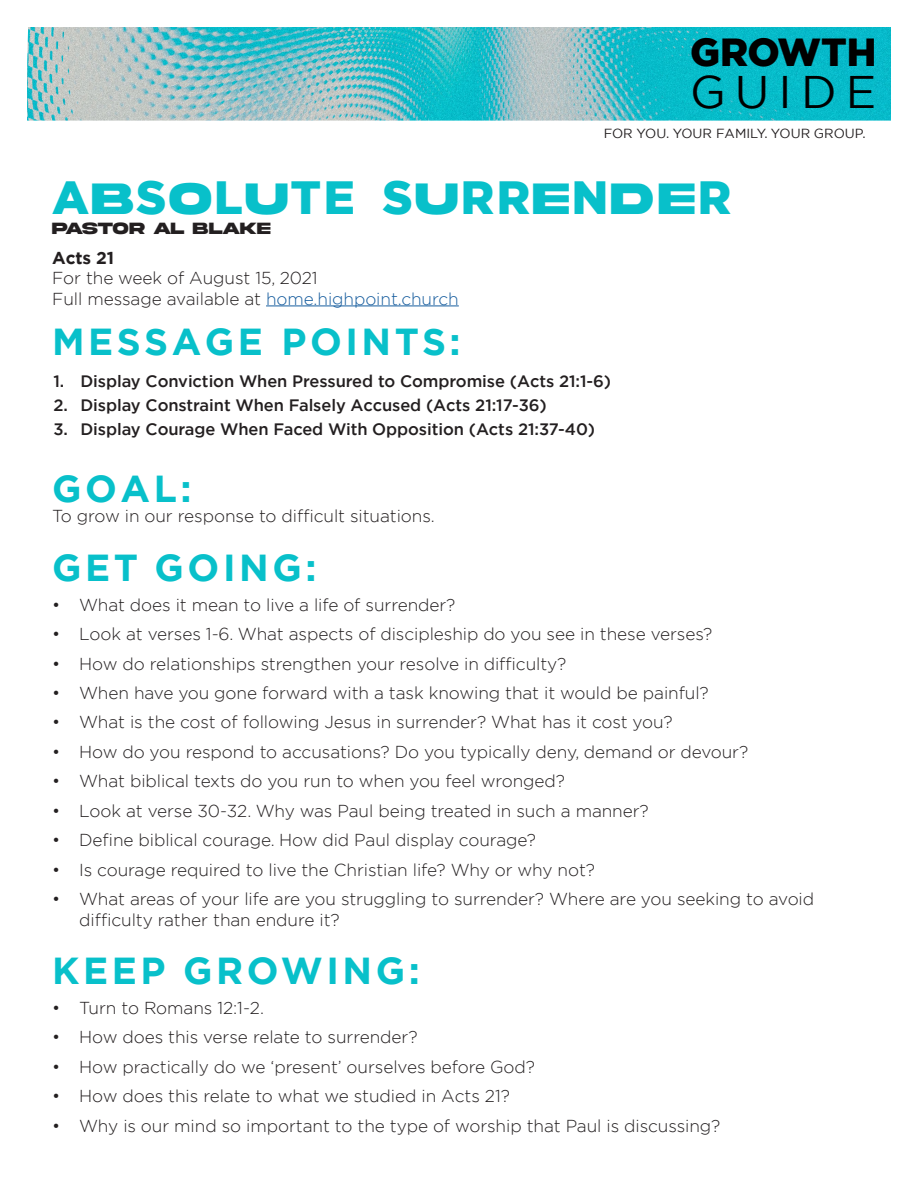
<style>
.page{position:relative;width:918px;height:1188px;background:#fff}
.page>*{position:absolute;margin:0;border:0;box-sizing:border-box;transform-origin:0 0}
.t1{font:900 46.5px "Gotham";color:#08c0ca}
.t2{font:45.6px "Gotham";letter-spacing:.2em;color:#000}
.t3{font:900 39.15px "Gotham";color:#000}
.t4{font:700 37.5px "Gotham";letter-spacing:.095em;color:#08c0ca}
.t5{font:300 17.25px/20.5px "Gotham";letter-spacing:-.005em;color:#231f20}
.t6{font:700 17.25px "Akira Expanded Super";letter-spacing:-.005em;color:#231f20}
.t7{font:500 16.5px "Gotham";letter-spacing:-.005em;color:#231f20}
.t8{font:13.2px "Gotham";color:#231f20}
.s1{font-family:"Akira Expanded Super";font-weight:700}
.s2{font-weight:700}
.s3{color:#175d9e}
</style>
<div class="page">
<hr style="left:266px;top:305px;width:193px;height:1px;background:#175d9e">
<img style="left:27px;top:27px;width:864px;height:94px">
<p class="t3" style="left:690px;top:25px;width:188px">GROWTH</p>
<p class="t2" style="left:690px;top:62px;width:188px">GUIDE</p>
<p class="t8" style="left:604px;top:125px;width:263px">FOR YOU. YOUR FAMILY. YOUR GROUP.</p>
<p class="t1" style="left:52px;top:165px;width:681px">A<span class="s1">B</span>S<span class="s1">O</span>L<span class="s1">U</span>TE S<span class="s1">U</span>RR<span class="s1">E</span>N<span class="s1">DE</span>R</p>
<p class="t6" style="left:52px;top:220px;width:220px">PASTOR AL BLAKE</p>
<p class="t5" style="left:52px;top:247px;width:408px"><span class="s2">Acts 21<br></span>For the week of August 15, 2021<br>Full message available at <span class="s3">home.highpoint.church</span></p>
<p class="t4" style="left:52px;top:316px;width:410px">MESSAGE POINTS:</p>
<p class="t7" style="left:53px;top:371px;width:559px">1. Display Conviction When Pressured to Compromise (Acts 21:1-6)</p>
<p class="t7" style="left:53px;top:395px;width:495px">2. Display Constraint When Falsely Accused (Acts 21:17-36)</p>
<p class="t7" style="left:53px;top:419px;width:543px">3. Display Courage When Faced With Opposition (Acts 21:37-40)</p>
<p class="t4" style="left:52px;top:464px;width:141px">GOAL:</p>
<p class="t5" style="left:52px;top:506px;width:384px">To grow in our response to difficult situations.</p>
<p class="t4" style="left:52px;top:543px;width:266px">GET GOING:</p>
<p class="t5" style="left:52px;top:594px;width:405px">• What does it mean to live a life of surrender?</p>
<p class="t5" style="left:52px;top:623px;width:662px">• Look at verses 1-6. What aspects of discipleship do you see in these verses?</p>
<p class="t5" style="left:52px;top:653px;width:516px">• How do relationships strengthen your resolve in difficulty?</p>
<p class="t5" style="left:52px;top:682px;width:658px">• When have you gone forward with a task knowing that it would be painful?</p>
<p class="t5" style="left:52px;top:712px;width:622px">• What is the cost of following Jesus in surrender? What has it cost you?</p>
<p class="t5" style="left:52px;top:741px;width:698px">• How do you respond to accusations? Do you typically deny, demand or devour?</p>
<p class="t5" style="left:52px;top:770px;width:514px">• What biblical texts do you run to when you feel wronged?</p>
<p class="t5" style="left:52px;top:800px;width:598px">• Look at verse 30-32. Why was Paul being treated in such a manner?</p>
<p class="t5" style="left:52px;top:829px;width:485px">• Define biblical courage. How did Paul display courage?</p>
<p class="t5" style="left:52px;top:859px;width:544px">• Is courage required to live the Christian life? Why or why not?</p>
<p class="t5" style="left:79px;top:888px;width:737px;text-indent:-27px">• What areas of your life are you struggling to surrender? Where are you seeking to avoid difficulty rather than endure it?</p>
<p class="t4" style="left:52px;top:946px;width:369px">KEEP GROWING:</p>
<p class="t5" style="left:52px;top:997px;width:213px">• Turn to Romans 12:1-2.</p>
<p class="t5" style="left:52px;top:1026px;width:367px">• How does this verse relate to surrender?</p>
<p class="t5" style="left:52px;top:1056px;width:484px">• How practically do we ‘present’ ourselves before God?</p>
<p class="t5" style="left:52px;top:1085px;width:459px">• How does this relate to what we studied in Acts 21?</p>
<p class="t5" style="left:52px;top:1115px;width:670px">• Why is our mind so important to the type of worship that Paul is discussing?</p>
</div>
